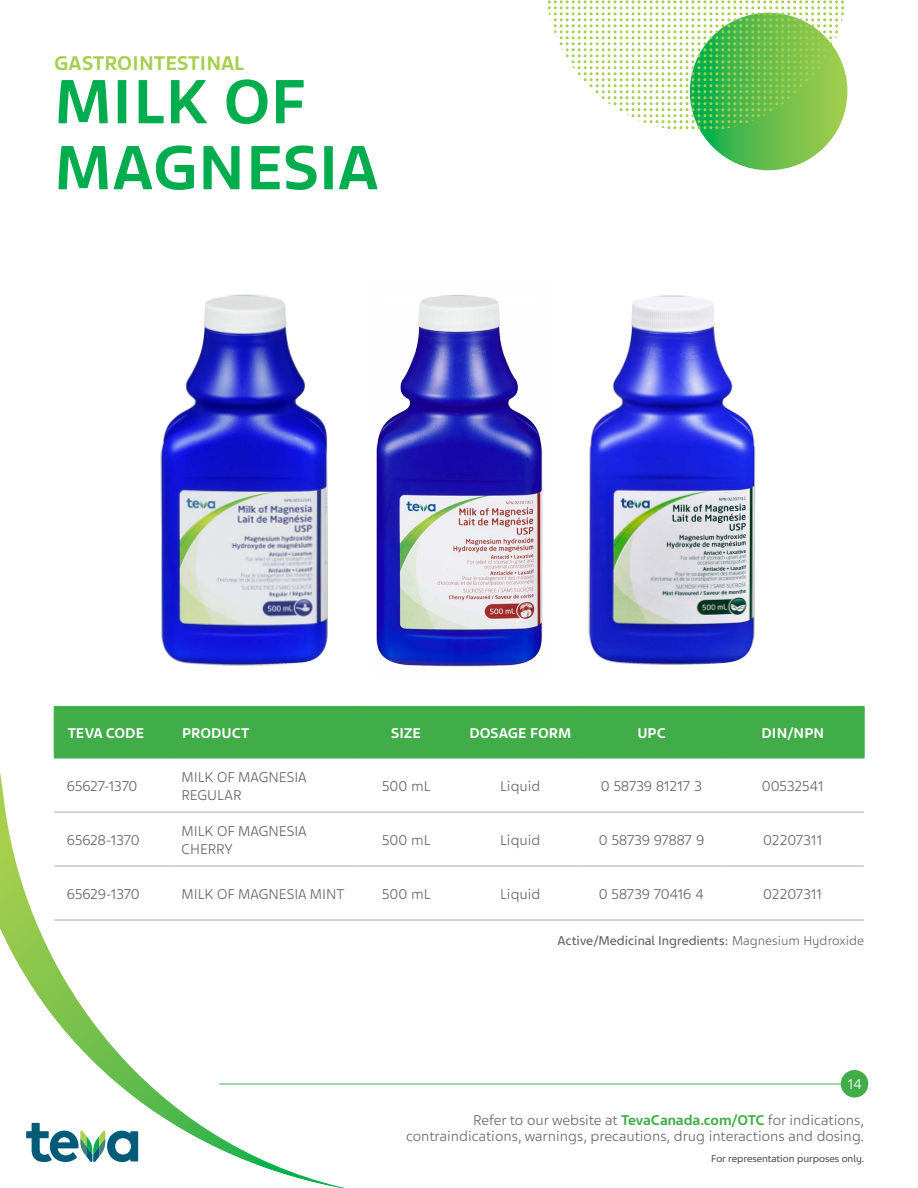
<style>
.page{position:relative;width:918px;height:1188px;background:#fff}
.page>*{position:absolute;margin:0;border:0;box-sizing:border-box;transform-origin:0 0}
.t1{font:700 66px/66px "Teva Sans";color:#00ad4e}
.t2{font:700 21px "Teva Sans";color:#a5cf4d}
.t3{font:300 15px/18px "Teva Sans";color:#636466}
.t4{font:300 15px "Teva Sans";letter-spacing:-.03em;color:#636466}
.t5{font:700 15px "Teva Sans";color:#fff}
.t6{font:300 15px "Teva Sans";color:#fff}
.t7{font:13.5px "Teva Sans";color:#636466}
.t8{font:300 10.5px "Teva Sans";color:#636466}
.s1{font-weight:300}
.s2{font-weight:700;color:#41ad49}
</style>
<div class="page">
<svg style="left:690px;top:13px;width:157px;height:157px;background:#5fbc4c"></svg>
<svg style="left:548px;top:0;width:300px;height:129px"></svg>
<svg style="left:0;top:705px;width:407px;height:483px"></svg>
<svg style="left:26px;top:1123px;width:112px;height:39px"></svg>
<hr style="left:219px;top:1084px;width:645px;height:1px;background:#41ad49">
<div style="left:841px;top:1070px;width:27px;height:28px;background:#41ad49;border-radius:50%"></div>
<div style="left:55px;top:707px;width:809px;height:51px;background:#41ad49"></div>
<hr style="left:54px;top:812px;width:122px;height:1px;background:#a7a9ac">
<hr style="left:176px;top:812px;width:177px;height:1px;background:#a7a9ac">
<hr style="left:353px;top:812px;width:106px;height:1px;background:#a7a9ac">
<hr style="left:459px;top:812px;width:123px;height:1px;background:#a7a9ac">
<hr style="left:582px;top:812px;width:139px;height:1px;background:#a7a9ac">
<hr style="left:721px;top:812px;width:143px;height:1px;background:#a7a9ac">
<hr style="left:54px;top:866px;width:122px;height:1px;background:#a7a9ac">
<hr style="left:176px;top:866px;width:177px;height:1px;background:#a7a9ac">
<hr style="left:353px;top:866px;width:106px;height:1px;background:#a7a9ac">
<hr style="left:459px;top:866px;width:123px;height:1px;background:#a7a9ac">
<hr style="left:582px;top:866px;width:139px;height:1px;background:#a7a9ac">
<hr style="left:721px;top:866px;width:143px;height:1px;background:#a7a9ac">
<hr style="left:175px;top:707px;width:1px;height:51px;background:#41ad49">
<hr style="left:54px;top:706px;width:122px;height:1px;background:#41ad49">
<hr style="left:54px;top:707px;width:1px;height:51px;background:#41ad49">
<hr style="left:176px;top:706px;width:177px;height:1px;background:#41ad49">
<hr style="left:353px;top:706px;width:106px;height:1px;background:#41ad49">
<hr style="left:459px;top:706px;width:123px;height:1px;background:#41ad49">
<hr style="left:582px;top:706px;width:139px;height:1px;background:#41ad49">
<hr style="left:721px;top:706px;width:143px;height:1px;background:#41ad49">
<hr style="left:864px;top:707px;width:1px;height:51px;background:#41ad49">
<hr style="left:54px;top:758px;width:122px;height:1px;background:#41ad49">
<hr style="left:176px;top:758px;width:177px;height:1px;background:#41ad49">
<hr style="left:353px;top:758px;width:106px;height:1px;background:#41ad49">
<hr style="left:459px;top:758px;width:123px;height:1px;background:#41ad49">
<hr style="left:582px;top:758px;width:139px;height:1px;background:#41ad49">
<hr style="left:721px;top:758px;width:143px;height:1px;background:#41ad49">
<hr style="left:54px;top:920px;width:122px;height:1px;background:#a7a9ac">
<hr style="left:176px;top:920px;width:177px;height:1px;background:#a7a9ac">
<hr style="left:353px;top:920px;width:106px;height:1px;background:#a7a9ac">
<hr style="left:459px;top:920px;width:123px;height:1px;background:#a7a9ac">
<hr style="left:582px;top:920px;width:139px;height:1px;background:#a7a9ac">
<hr style="left:721px;top:920px;width:143px;height:1px;background:#a7a9ac">
<img style="left:160px;top:294px;width:168px;height:372px">
<img style="left:376px;top:295px;width:167px;height:372px">
<img style="left:588px;top:295px;width:168px;height:370px">
<h2 class="t2" style="left:54px;top:50px;width:192px">GASTROINTESTINAL</h2>
<h1 class="t1" style="left:54px;top:69px;width:326px">MILK OF<br>MAGNESIA</h1>
<p class="t5" style="left:68px;top:724px;width:78px">TEVA CODE</p>
<p class="t5" style="left:182px;top:724px;width:69px">PRODUCT</p>
<p class="t5" style="left:391px;top:724px;width:31px">SIZE</p>
<p class="t5" style="left:469px;top:724px;width:103px">DOSAGE FORM</p>
<p class="t5" style="left:637px;top:724px;width:30px">UPC</p>
<p class="t5" style="left:762px;top:724px;width:64px">DIN/NPN</p>
<p class="t4" style="left:67px;top:777px;width:72px">65627-1370</p>
<p class="t3" style="left:181px;top:768px;width:127px">MILK OF MAGNESIA<br>REGULAR</p>
<p class="t3" style="left:382px;top:777px;width:50px">500 mL</p>
<p class="t3" style="left:500px;top:777px;width:42px">Liquid</p>
<p class="t4" style="left:601px;top:777px;width:103px">0 58739 81217 3</p>
<p class="t4" style="left:762px;top:777px;width:63px">00532541</p>
<p class="t4" style="left:67px;top:831px;width:74px">65628-1370</p>
<p class="t3" style="left:181px;top:822px;width:127px">MILK OF MAGNESIA<br>CHERRY</p>
<p class="t3" style="left:382px;top:831px;width:50px">500 mL</p>
<p class="t3" style="left:500px;top:831px;width:42px">Liquid</p>
<p class="t4" style="left:599px;top:831px;width:107px">0 58739 97887 9</p>
<p class="t4" style="left:763px;top:831px;width:61px">02207311</p>
<p class="t4" style="left:67px;top:885px;width:74px">65629-1370</p>
<p class="t3" style="left:181px;top:885px;width:165px">MILK OF MAGNESIA MINT</p>
<p class="t3" style="left:382px;top:885px;width:50px">500 mL</p>
<p class="t3" style="left:500px;top:885px;width:42px">Liquid</p>
<p class="t4" style="left:599px;top:885px;width:107px">0 58739 70416 4</p>
<p class="t4" style="left:763px;top:885px;width:61px">02207311</p>
<p class="t7" style="left:558px;top:932px;width:308px">Active/Medicinal Ingredients: <span class="s1">Magnesium Hydroxide</span></p>
<p class="t6" style="left:847px;top:1075px;width:16px">14</p>
<p class="t3" style="left:406px;top:1112px;width:459px;line-height:16px;text-align:right">Refer to our website at <span class="s2">TevaCanada.com/OTC</span> for indications, contraindications, warnings, precautions, drug interactions and dosing.</p>
<p class="t8" style="left:711px;top:1152px;width:154px">For representation purposes only.</p>
</div>
